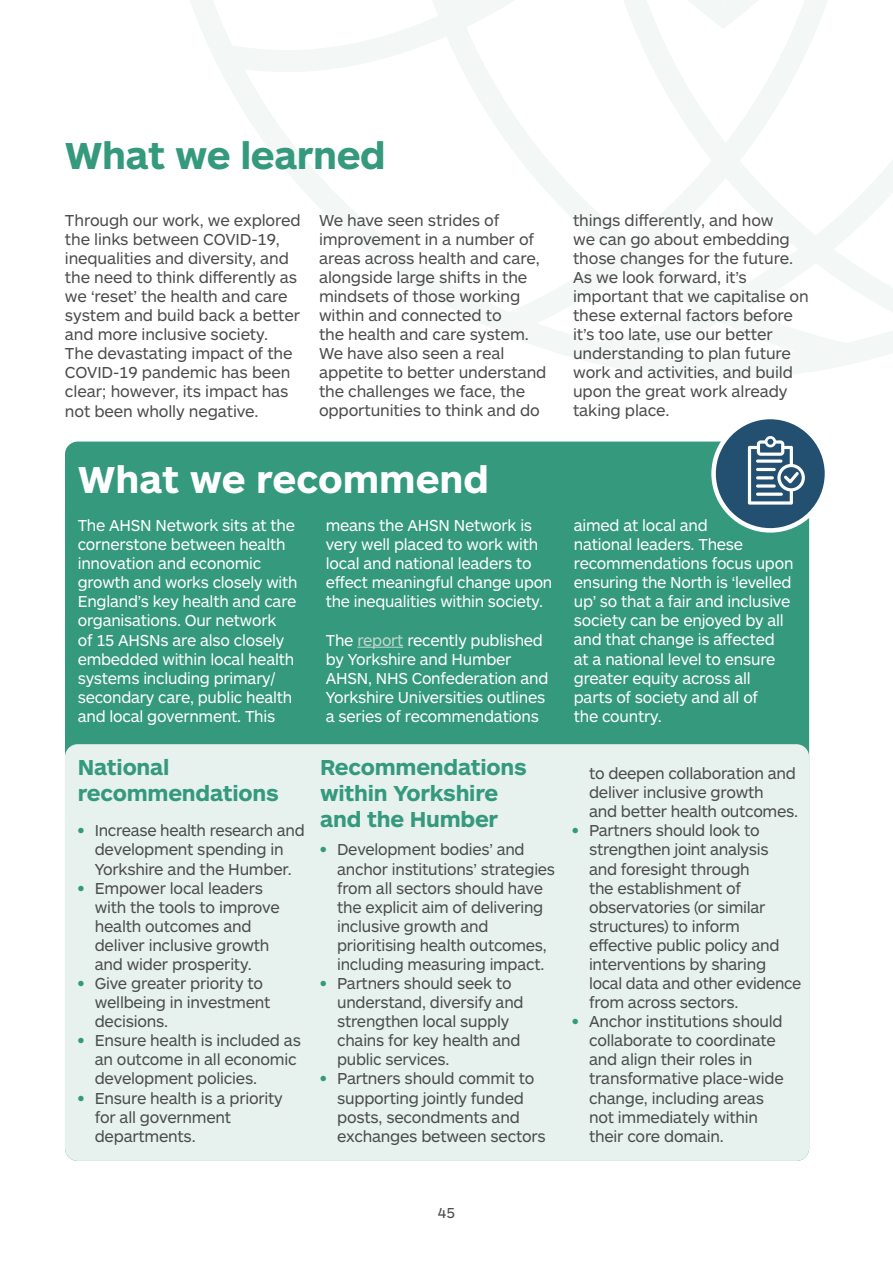
<style>
.page{position:relative;width:893px;height:1263px;background:#fff}
.page>*{position:absolute;margin:0;border:0;box-sizing:border-box;transform-origin:0 0}
.Heading_2{font:700 39px "ARS Maquette";color:#fff}
.Heading_2-2{font:700 39px "ARS Maquette";letter-spacing:-.01em;color:#34997d}
.t1{font:700 22.5px/25.8px "ARS Maquette";letter-spacing:-.01em;color:#34997d}
.List_Paragraph{font:16.5px/19px "ARS Maquette";letter-spacing:-.015em;color:#4b4c4d}
.t2{font:16.5px/19px "ARS Maquette";letter-spacing:-.015em;color:#fff;scale:.96 1}
.List_Paragraph-2{font:16.5px/19px "ARS Maquette";letter-spacing:-.015em;color:#4b4c4d;scale:.96 1}
.t3{font:15px "ARS Maquette";color:#4b4c4d}
.s1{color:#c2d8ce}
.s2{font-weight:700;color:#34997d}
</style>
<div class="page">
<svg style="left:190px;top:0;width:703px;height:378px"></svg>
<div style="left:65px;top:441px;width:744px;height:720px;background:#34997d;border-radius:13px"></div>
<hr style="left:357px;top:647px;width:46px;height:1px;background:#c2d8ce">
<div style="left:65px;top:744px;width:744px;height:417px;background:#e7f1ed;border-radius:13px"></div>
<div style="left:714px;top:417px;width:113px;height:113px;background:#235070;border-radius:50%"></div>
<div style="left:711px;top:415px;width:118px;height:118px;border:4px solid #fff;border-radius:50%"></div>
<svg style="left:748px;top:436px;width:57px;height:69px"></svg>
<p class="Heading_2-2" style="left:65px;top:130px;width:322px">What we learned</p>
<p class="List_Paragraph" style="left:65px;top:210px;width:237px">Through our work, we explored the links between COVID-19, inequalities and diversity, and the need to think differently as we ‘reset’ the health and care system and build back a better and more inclusive society.<br>The devastating impact of the<br>COVID-19 pandemic has been clear; however, its impact has not been wholly negative.</p>
<p class="List_Paragraph" style="left:319px;top:210px;width:229px">We have seen strides of improvement in a number of areas across health and care, alongside large shifts in the mindsets of those working within and connected to<br>the health and care system.<br>We have also seen a real appetite to better understand the challenges we face, the opportunities to think and do</p>
<p class="List_Paragraph" style="left:573px;top:210px;width:237px">things differently, and how<br>we can go about embedding those changes for the future.<br>As we look forward, it’s important that we capitalise on these external factors before it’s too late, use our better understanding to plan future work and activities, and build upon the great work already taking place.</p>
<p class="Heading_2" style="left:78px;top:454px;width:413px">What we recommend</p>
<p class="t2" style="left:78px;top:515px;width:230px">The AHSN Network sits at the cornerstone between health innovation and economic growth and works closely with<br>England’s key health and care organisations. Our network<br>of 15 AHSNs are also closely embedded within local health systems including primary/ secondary care, public health and local government. This</p>
<p class="t2" style="left:326px;top:515px;width:237px">means the AHSN Network is very well placed to work with local and national leaders to effect meaningful change upon the inequalities within society.</p>
<p class="t2" style="left:326px;top:629px;width:233px">The <span class="s1">report</span> recently published by Yorkshire and Humber<br>AHSN, NHS Confederation and<br>Yorkshire Universities outlines a series of recommendations</p>
<p class="t1" style="left:78px;top:753px;width:203px">National recommendations</p>
<p class="List_Paragraph-2" style="left:78px;top:820px;width:238px;text-align:center"><span class="s2">•</span> Increase health research and development spending in<br>Yorkshire and the Humber.</p>
<p class="List_Paragraph" style="left:95px;top:877px;width:187px;text-indent:-17px"><span class="s2">•</span> Empower local leaders with the tools to improve health outcomes and deliver inclusive growth and wider prosperity.</p>
<p class="List_Paragraph" style="left:95px;top:973px;width:177px;text-indent:-17px"><span class="s2">•</span> Give greater priority to wellbeing in investment decisions.</p>
<p class="List_Paragraph" style="left:95px;top:1030px;width:208px;text-indent:-17px"><span class="s2">•</span> Ensure health is included as an outcome in all economic development policies.</p>
<p class="List_Paragraph" style="left:95px;top:1087px;width:189px;text-indent:-17px"><span class="s2">•</span> Ensure health is a priority for all government departments.</p>
<p class="t1" style="left:320px;top:753px;width:208px">Recommendations within Yorkshire and the Humber</p>
<p class="List_Paragraph-2" style="left:337px;top:839px;width:229px;text-indent:-17px"><span class="s2">•</span> Development bodies’ and anchor institutions’ strategies from all sectors should have the explicit aim of delivering inclusive growth and prioritising health outcomes, including measuring impact.</p>
<p class="List_Paragraph-2" style="left:337px;top:973px;width:196px;text-indent:-17px"><span class="s2">•</span> Partners should seek to understand, diversify and strengthen local supply chains for key health and public services.</p>
<p class="List_Paragraph" style="left:337px;top:1068px;width:210px;text-indent:-17px"><span class="s2">•</span> Partners should commit to supporting jointly funded posts, secondments and exchanges between sectors</p>
<p class="t2" style="left:574px;top:515px;width:230px">aimed at local and<br>national leaders. These recommendations focus upon ensuring the North is ‘levelled up’ so that a fair and inclusive society can be enjoyed by all and that change is affected at a national level to ensure greater equity across all parts of society and all of<br>the country.</p>
<p class="List_Paragraph" style="left:589px;top:763px;width:211px">to deepen collaboration and deliver inclusive growth<br>and better health outcomes.</p>
<p class="List_Paragraph" style="left:589px;top:820px;width:214px;text-indent:-17px"><span class="s2">•</span> Partners should look to strengthen joint analysis<br>and foresight through<br>the establishment of observatories (or similar structures) to inform effective public policy and interventions by sharing local data and other evidence from across sectors.</p>
<p class="List_Paragraph" style="left:589px;top:1011px;width:196px;text-indent:-17px"><span class="s2">•</span> Anchor institutions should collaborate to coordinate and align their roles in transformative place-wide change, including areas not immediately within their core domain.</p>
<p class="t3" style="left:438px;top:1203px;width:19px">45</p>
</div>
